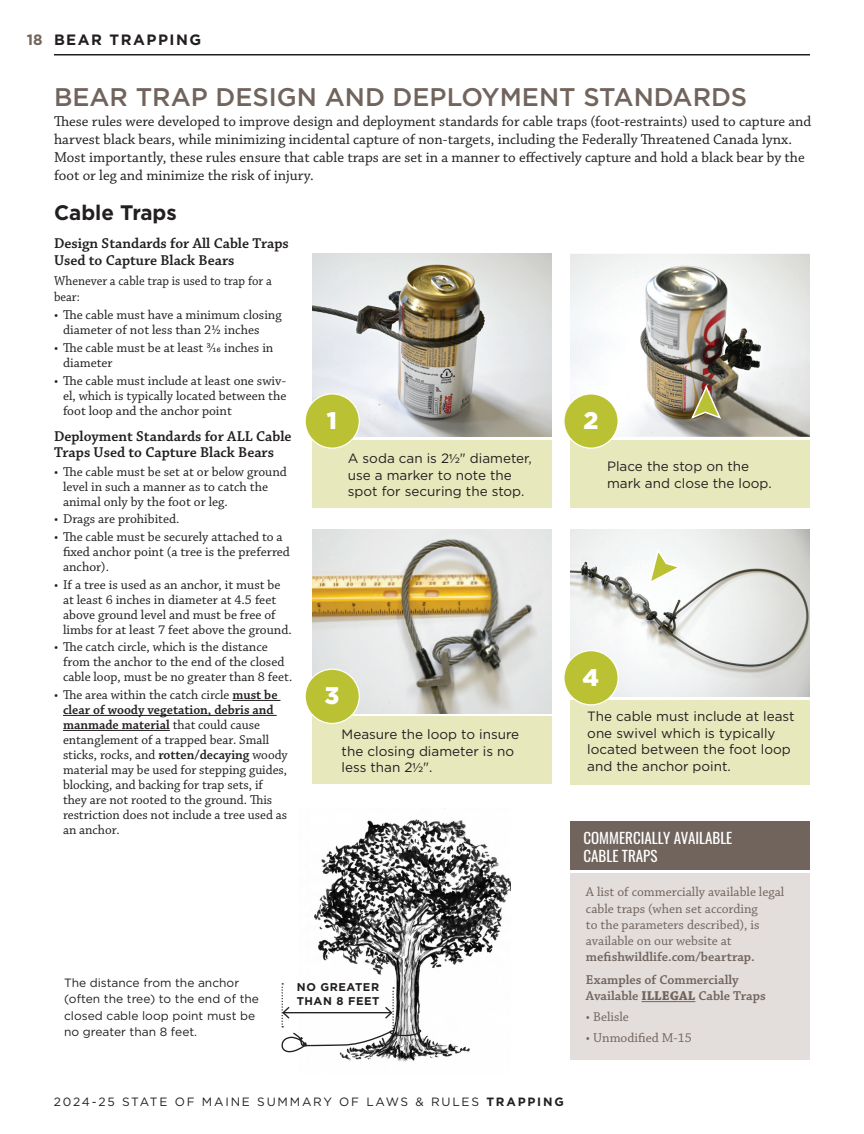
<style>
.page{position:relative;width:864px;height:1134px;background:#fff}
.page>*{position:absolute;margin:0;border:0;box-sizing:border-box;transform-origin:0 0}
.Call_out{font:500 25.5px "Gotham";color:#71645d}
.Post_Table_Italics{font:900 24px "Gotham";color:#fff}
.Caption_Head{font:700 21px "Gotham";color:#231f20}
.Call_out-2{font:15px/18px "Chaparral Pro";color:#231f20}
.Larger_serif_sub{font:600 15px/16.5px "Chaparral Pro";color:#231f20}
.Feature_Head{font:15px/18px "Oswald";color:#fff}
.Master_Gotham_Top_Left{font:700 15px "Gotham";letter-spacing:.1em;color:#231f20}
.t1{font:700 15px "Gotham";color:#71645d}
.Body{font:13.5px/15px "Chaparral Pro";color:#231f20}
.Caption_Head-2{font:13.5px/16.5px "Gotham";color:#231f20}
.Body_Feature{font:13.5px/16.2px "Chaparral Pro";color:#71645d}
.Body_Feature-2{font:600 13.5px/16.2px "Chaparral Pro";color:#71645d}
.Body-2{font:13.5px/16.2px "Chaparral Pro";color:#231f20;scale:.94 1}
.Caption_Head-3{font:12px/16.5px "Gotham";color:#231f20}
.Caption_Head-4{font:12px "Gotham";letter-spacing:.15em;color:#231f20}
.Caption_Head-5{font:700 11.25px/13.5px "Gotham";letter-spacing:.05em;color:#231f20}
.s1{font-weight:600}
.s2{font-family:"Proxima Nova"}
.s3{font-weight:700}
</style>
<div class="page">
<hr style="left:54px;top:54px;width:756px;height:2px;background:#231f20">
<hr style="left:232px;top:700px;width:48px;height:1px;background:#231f20">
<hr style="left:63px;top:715px;width:214px;height:1px;background:#231f20">
<hr style="left:63px;top:730px;width:107px;height:1px;background:#231f20">
<div style="left:312px;top:440px;width:240px;height:68px;background:#e7e9bd"></div>
<img style="left:312px;top:254px;width:240px;height:183px">
<div style="left:305px;top:394px;width:54px;height:54px;background:#bac133;border-radius:50%"></div>
<div style="left:304px;top:393px;width:56px;height:56px;border:1px solid #fff;border-radius:50%"></div>
<div style="left:312px;top:717px;width:240px;height:67px;background:#e7e9bd"></div>
<img style="left:312px;top:530px;width:240px;height:183px">
<div style="left:305px;top:669px;width:54px;height:54px;background:#bac133;border-radius:50%"></div>
<div style="left:304px;top:669px;width:56px;height:55px;border:1px solid #fff;border-radius:50%"></div>
<div style="left:570px;top:440px;width:240px;height:68px;background:#e7e9bd"></div>
<img style="left:570px;top:254px;width:240px;height:183px">
<div style="left:564px;top:394px;width:54px;height:54px;background:#bac133;border-radius:50%"></div>
<div style="left:563px;top:393px;width:56px;height:56px;border:1px solid #fff;border-radius:50%"></div>
<svg style="left:691px;top:384px;width:32px;height:36px"></svg>
<img style="left:570px;top:530px;width:240px;height:166px">
<svg style="left:648px;top:547px;width:34px;height:38px"></svg>
<div style="left:570px;top:700px;width:240px;height:84px;background:#e7e9bd"></div>
<div style="left:570px;top:874px;width:240px;height:186px;background:#e3dedc"></div>
<hr style="left:642px;top:1001px;width:53px;height:1px;background:#71645d">
<div style="left:570px;top:821px;width:240px;height:49px;background:#71645d"></div>
<div style="left:564px;top:651px;width:54px;height:54px;background:#bac133;border-radius:50%"></div>
<div style="left:563px;top:650px;width:56px;height:55px;border:1px solid #fff;border-radius:50%"></div>
<img style="left:314px;top:819px;width:197px;height:243px">
<svg style="left:281px;top:983px;width:141px;height:74px"></svg>
<p class="t1" style="left:27px;top:30px;width:17px">18</p>
<p class="Master_Gotham_Top_Left" style="left:54px;top:30px;width:149px">BEAR TRAPPING</p>
<p class="Call_out" style="left:54px;top:81px;width:695px">BEAR TRAP DESIGN AND DEPLOYMENT STANDARDS</p>
<p class="Call_out-2" style="left:54px;top:113px;width:759px">These rules were developed to improve design and deployment standards for cable traps (foot-restraints) used to capture and harvest black bears, while minimizing incidental capture of non-targets, including the Federally Threatened Canada lynx.<br>Most importantly, these rules ensure that cable traps are set in a manner to effectively capture and hold a black bear by the foot or leg and minimize the risk of injury.</p>
<p class="Caption_Head" style="left:54px;top:199px;width:124px">Cable Traps</p>
<p class="Larger_serif_sub" style="left:54px;top:236px;width:236px">Design Standards for All Cable Traps<br>Used to Capture Black Bears</p>
<p class="Body-2" style="left:54px;top:273px;width:233px">Whenever a cable trap is used to trap for a bear:</p>
<p class="Body" style="left:63px;top:308px;width:220px;text-indent:-9px">• The cable must have a minimum closing diameter of not less than 2½ inches</p>
<p class="Body" style="left:63px;top:341px;width:212px;text-indent:-9px">• The cable must be at least 3/16 inches in diameter</p>
<p class="Body" style="left:63px;top:373px;width:225px;text-align:justify;text-indent:-9px">• The cable must include at least one swiv&shy;el, which is typically located between the foot loop and the anchor point</p>
<p class="Larger_serif_sub" style="left:54px;top:428px;width:239px">Deployment Standards for ALL Cable<br>Traps Used to Capture Black Bears</p>
<p class="Body" style="left:63px;top:464px;width:225px;text-indent:-9px">• The cable must be set at or below ground level in such a manner as to catch the animal only by the foot or leg.</p>
<p class="Body" style="left:54px;top:512px;width:127px">• Drags are prohibited.</p>
<p class="Body" style="left:63px;top:530px;width:228px;text-indent:-9px">• The cable must be securely attached to a fixed anchor point (a tree is the preferred anchor).</p>
<p class="Body" style="left:63px;top:577px;width:230px;text-indent:-9px">• If a tree is used as an anchor, it must be at least 6 inches in diameter at 4.5 feet above ground level and must be free of limbs for at least 7 feet above the ground.</p>
<p class="Body" style="left:63px;top:640px;width:231px;text-indent:-9px">• The catch circle, which is the distance from the anchor to the end of the closed cable loop, must be no greater than 8 feet.</p>
<p class="Body" style="left:63px;top:688px;width:226px;text-indent:-9px">• The area within the catch circle <span class="s1">must be clear of woody vegetation, debris and manmade material</span> that could cause entanglement of a trapped bear. Small sticks, rocks, and <span class="s1">rotten/decaying</span> woody material may be used for stepping guides, blocking, and backing for trap sets, if they are not rooted to the ground. This restriction does not include a tree used as an anchor.</p>
<p class="Post_Table_Italics" style="left:327px;top:407px;width:12px">1</p>
<p class="Caption_Head-2" style="left:348px;top:450px;width:185px">A soda can is 2<span class="s2">1/2</span>" diameter, use a marker to note the spot for securing the stop.</p>
<p class="Post_Table_Italics" style="left:325px;top:682px;width:16px">3</p>
<p class="Caption_Head-2" style="left:342px;top:726px;width:179px">Measure the loop to insure the closing diameter is no less than 2<span class="s2">1/2</span>".</p>
<p class="Caption_Head-3" style="left:64px;top:974px;width:196px">The distance from the anchor (often the tree) to the end of the closed cable loop point must be no greater than 8 feet.</p>
<p class="Caption_Head-5" style="left:297px;top:981px;width:84px">NO GREATER<br>THAN 8 FEET</p>
<p class="Post_Table_Italics" style="left:583px;top:407px;width:16px">2</p>
<p class="Caption_Head-2" style="left:607px;top:458px;width:166px">Place the stop on the mark and close the loop.</p>
<p class="Post_Table_Italics" style="left:583px;top:664px;width:18px">4</p>
<p class="Caption_Head-2" style="left:587px;top:708px;width:209px">The cable must include at least one swivel which is typically located between the foot loop and the anchor point.</p>
<p class="Feature_Head" style="left:584px;top:827px;width:150px">COMMERCIALLY AVAILABLE<br>CABLE TRAPS</p>
<p class="Body_Feature" style="left:586px;top:884px;width:200px">A list of commercially available legal cable traps (when set according<br>to the parameters described), is available on our website at <span class="s1">mefishwildlife.com/beartrap.</span></p>
<p class="Body_Feature-2" style="left:586px;top:972px;width:181px">Examples of Commercially<br>Available <span class="s3">ILLEGAL</span> Cable Traps</p>
<p class="Body_Feature" style="left:586px;top:1009px;width:44px">• Belisle</p>
<p class="Body_Feature" style="left:586px;top:1030px;width:107px">• Unmodified M-15</p>
<p class="Caption_Head-4" style="left:54px;top:1095px;width:511px">2024-25 STATE OF MAINE SUMMARY OF LAWS &amp; RULES <span class="s3">TRAPPING</span></p>
</div>
